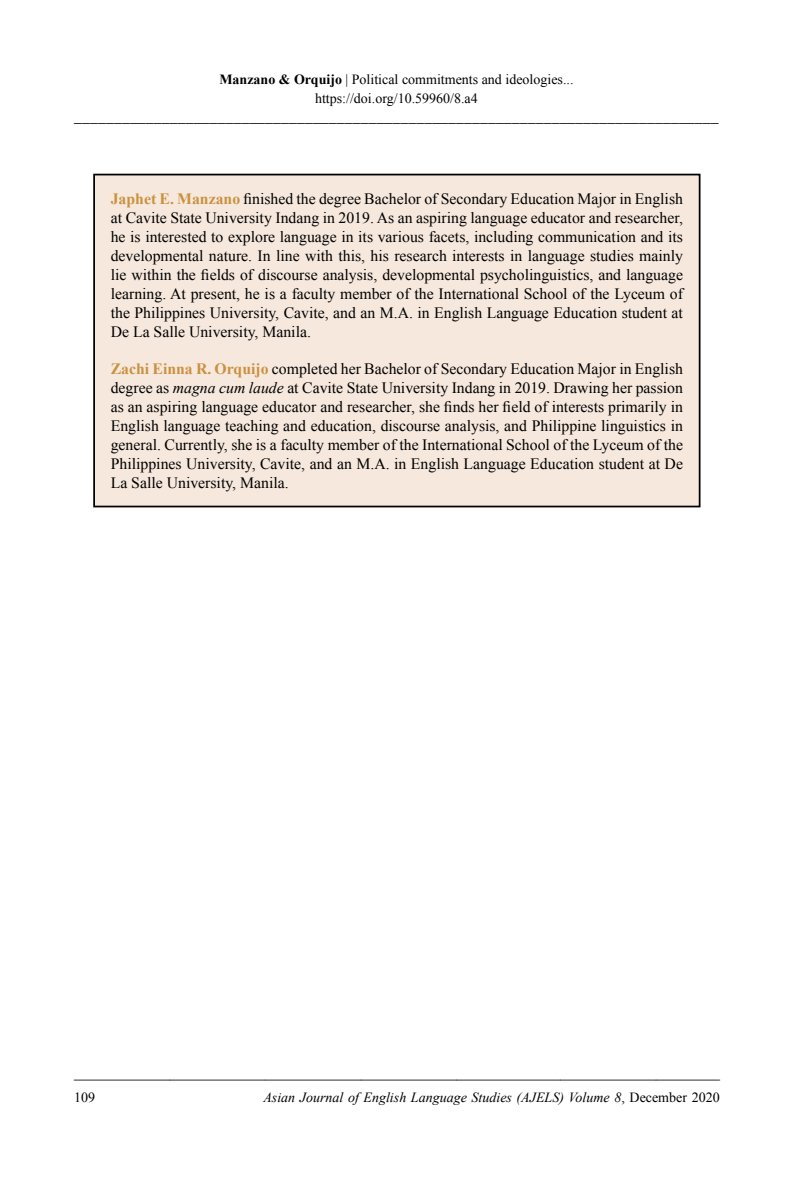
<style>
.page{position:relative;width:794px;height:1191px;background:#fff}
.page>*{position:absolute;margin:0;border:0;box-sizing:border-box;transform-origin:0 0}
.t1{font:15.75px/18.9px "Times New Roman";color:#000;text-align:justify}
.t2{font:15.75px "Minion Pro";color:#000}
.t3{font:14px/18.9px "Times New Roman";color:#000;text-align:center}
.t4{font:italic 14px "Times New Roman";color:#000}
.s1{font-weight:700}
.s2{font-weight:700;color:#c99240}
.s3{font-style:italic}
.s4{font-style:normal}
</style>
<div class="page">
<div style="left:94px;top:174px;width:605px;height:332px;background:#f6e8dd"></div>
<div style="left:93px;top:174px;width:607px;height:333px;border:2px solid #000"></div>
<p class="t3" style="left:219px;top:70px;width:356px"><span class="s1">Manzano &amp; Orquijo</span> | Political commitments and ideologies... https://doi.org/10.59960/8.a4</p>
<p class="t2" style="left:74px;top:106px;width:646px">_________________________________________________________________________________</p>
<p class="t1" style="left:111px;top:189px;width:574px"><span class="s2">Japhet E. Manzano</span> finished the degree Bachelor of Secondary Education Major in English at Cavite State University Indang in 2019. As an aspiring language educator and researcher, he is interested to explore language in its various facets, including communication and its developmental nature. In line with this, his research interests in language studies mainly lie within the fields of discourse analysis, developmental psycholinguistics, and language learning. At present, he is a faculty member of the International School of the Lyceum of the Philippines University, Cavite, and an M.A. in English Language Education student at De La Salle University, Manila.</p>
<p class="t1" style="left:111px;top:359px;width:574px"><span class="s2">Zachi Einna R. Orquijo</span> completed her Bachelor of Secondary Education Major in English degree as <span class="s3">magna cum laude</span> at Cavite State University Indang in 2019. Drawing her passion as an aspiring language educator and researcher, she finds her field of interests primarily in English language teaching and education, discourse analysis, and Philippine linguistics in general. Currently, she is a faculty member of the International School of the Lyceum of the Philippines University, Cavite, and an M.A. in English Language Education student at De La Salle University, Manila.</p>
<p class="t1" style="left:74px;top:1062px;width:647px">_________________________________________________________________________________</p>
<p class="t3" style="left:74px;top:1087px;width:22px">109</p>
<p class="t4" style="left:263px;top:1087px;width:458px">Asian Journal of English Language Studies (AJELS) Volume 8<span class="s4">, December 2020</span></p>
</div>
